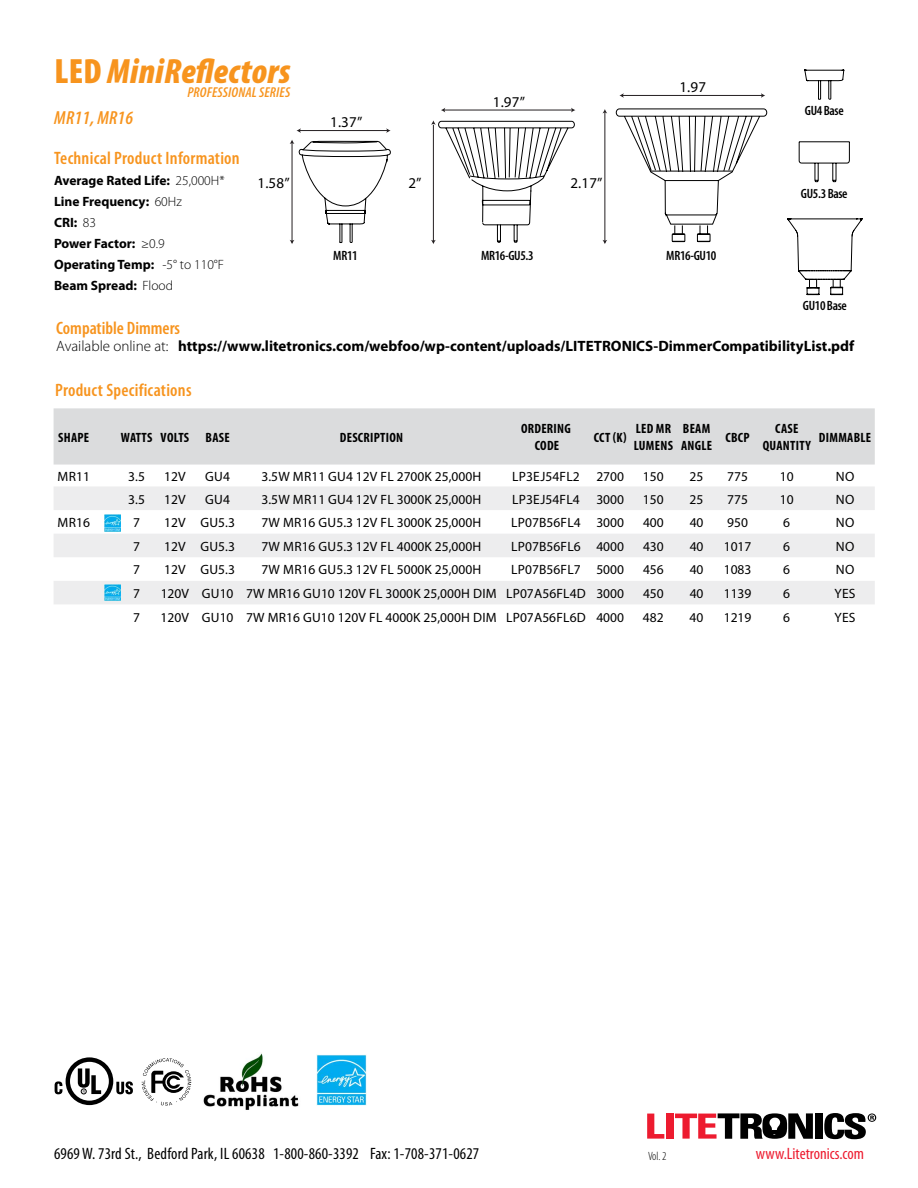
<style>
.page{position:relative;width:918px;height:1188px;background:#fff}
.page>*{position:absolute;margin:0;border:0;box-sizing:border-box;transform-origin:0 0}
.t1{font:italic 900 condensed 35.25px "Myriad Pro";letter-spacing:.01em;color:#f7941e}
.t2{font:italic 600 condensed 19.05px "Myriad Pro";letter-spacing:.01em;color:#f7941e}
.t3{font:600 condensed 18px "Myriad Pro";letter-spacing:.015em;color:#f7941e}
.t4{font:condensed 16.5px "Myriad Pro";letter-spacing:.01em;color:#000}
.t5{font:condensed 16.5px "Myriad Pro";color:#ed1b2f}
.t6{font:700 15px "Myriad Pro";color:#000}
.t7{font:15px "Myriad Pro";letter-spacing:.01em;color:#000}
.t8{font:italic 600 condensed 14.4px "Myriad Pro";letter-spacing:.01em;color:#f7941e}
.t9{font:13.5px "Myriad Pro";letter-spacing:.01em;color:#000}
.t10{font:700 13.5px/21px "Myriad Pro";color:#000}
.t11{font:700 condensed 13.5px/16.2px "Myriad Pro";letter-spacing:.02em;color:#000;text-align:center}
.t12{font:600 condensed 13.5px "Myriad Pro";letter-spacing:-.025em;color:#000}
.t13{font:300 condensed 12px "Myriad Pro";color:#000}
.s1{font-style:normal}
.s2{font-weight:300}
</style>
<div class="page">
<svg style="left:647px;top:1114px;width:17px;height:25px"></svg>
<div style="left:666px;top:1114px;width:7px;height:25px;background:#ed1b2f"></div>
<div style="left:815px;top:1113px;width:8px;height:26px;background:#000"></div>
<svg style="left:675px;top:1113px;width:138px;height:26px"></svg>
<svg style="left:824px;top:1113px;width:52px;height:26px"></svg>
<svg style="left:142px;top:1058px;width:49px;height:48px"></svg>
<img style="left:203px;top:1053px;width:96px;height:57px">
<svg style="left:55px;top:1057px;width:78px;height:48px"></svg>
<img style="left:316px;top:1054px;width:51px;height:52px">
<div style="left:54px;top:408px;width:821px;height:57px;background:#dbdcdd"></div>
<svg style="left:54px;top:487px;width:821px;height:117px;fill:#ededee"></svg>
<img style="left:105px;top:585px;width:16px;height:16px">
<img style="left:105px;top:515px;width:16px;height:16px">
<svg style="left:787px;top:218px;width:76px;height:77px"></svg>
<hr style="left:605px;top:112px;width:1px;height:131px;background:#241f21">
<hr style="left:444px;top:110px;width:129px;height:1px;background:#241f21">
<hr style="left:299px;top:130px;width:89px;height:1px;background:#241f21">
<svg style="left:441px;top:108px;width:4px;height:4px"></svg>
<svg style="left:297px;top:128px;width:4px;height:5px"></svg>
<svg style="left:603px;top:109px;width:4px;height:4px"></svg>
<svg style="left:602px;top:240px;width:5px;height:4px"></svg>
<svg style="left:571px;top:108px;width:4px;height:4px"></svg>
<svg style="left:386px;top:128px;width:5px;height:5px"></svg>
<svg style="left:616px;top:108px;width:152px;height:135px"></svg>
<hr style="left:650px;top:171px;width:83px;height:1px;background:#000">
<svg style="left:431px;top:120px;width:144px;height:124px"></svg>
<svg style="left:798px;top:141px;width:52px;height:42px"></svg>
<hr style="left:622px;top:95px;width:141px;height:1px;background:#241f21">
<svg style="left:619px;top:93px;width:5px;height:5px"></svg>
<svg style="left:290px;top:140px;width:101px;height:104px"></svg>
<svg style="left:804px;top:69px;width:41px;height:31px"></svg>
<h1 class="t1" style="left:54px;top:53px;width:238px"><span class="s1">LED</span> MiniReflectors</h1>
<p class="t8" style="left:187px;top:85px;width:104px">PROFESSIONAL SERIES</p>
<h2 class="t2" style="left:54px;top:108px;width:81px">MR11, MR16</h2>
<p class="t7" style="left:330px;top:113px;width:34px">1.37”</p>
<p class="t7" style="left:493px;top:93px;width:34px">1.97”</p>
<p class="t7" style="left:679px;top:78px;width:28px">1.97</p>
<h3 class="t3" style="left:54px;top:148px;width:187px">Technical Product Information</h3>
<p class="t10" style="left:54px;top:169px;width:172px">Average Rated Life: <span class="s2">25,000H*<br></span>Line Frequency: <span class="s2">60Hz<br></span>CRI: <span class="s2">83<br></span>Power Factor: <span class="s2">≥0.9<br></span>Operating Temp: <span class="s2">-5° to 110°F<br></span>Beam Spread: <span class="s2">Flood</span></p>
<p class="t7" style="left:258px;top:174px;width:34px">1.58”</p>
<p class="t7" style="left:408px;top:174px;width:15px">2”</p>
<p class="t7" style="left:570px;top:174px;width:34px">2.17”</p>
<p class="t12" style="left:333px;top:248px;width:26px">MR11</p>
<p class="t12" style="left:481px;top:248px;width:54px">MR16-GU5.3</p>
<p class="t12" style="left:666px;top:248px;width:52px">MR16-GU10</p>
<p class="t12" style="left:805px;top:103px;width:40px">GU4 Base</p>
<p class="t12" style="left:801px;top:186px;width:48px">GU5.3 Base</p>
<p class="t12" style="left:803px;top:298px;width:46px">GU10 Base</p>
<h3 class="t3" style="left:56px;top:318px;width:126px">Compatible Dimmers</h3>
<p class="t6" style="left:56px;top:336px;width:800px"><span class="s2">Available online at:</span> https://www.litetronics.com/webfoo/wp-content/uploads/LITETRONICS-DimmerCompatibilityList.pdf</p>
<h3 class="t3" style="left:55px;top:380px;width:138px">Product Specifications</h3>
<p class="t11" style="left:58px;top:429px;width:33px">SHAPE</p>
<p class="t11" style="left:121px;top:429px;width:110px">WATTS VOLTS BASE</p>
<p class="t11" style="left:340px;top:429px;width:65px">DESCRIPTION</p>
<p class="t11" style="left:521px;top:421px;width:51px">ORDERING<br>CODE</p>
<p class="t11" style="left:594px;top:429px;width:34px">CCT (K)</p>
<p class="t11" style="left:634px;top:421px;width:41px;text-align:left">LED MR<br>LUMENS</p>
<p class="t11" style="left:681px;top:421px;width:33px;text-align:left">BEAM<br>ANGLE</p>
<p class="t11" style="left:726px;top:429px;width:26px">CBCP</p>
<p class="t11" style="left:763px;top:421px;width:50px">CASE<br>QUANTITY</p>
<p class="t11" style="left:819px;top:429px;width:54px">DIMMABLE</p>
<p class="t9" style="left:58px;top:468px;width:34px">MR11</p>
<p class="t9" style="left:128px;top:468px;width:18px">3.5</p>
<p class="t9" style="left:164px;top:468px;width:23px">12V</p>
<p class="t9" style="left:205px;top:468px;width:26px">GU4</p>
<p class="t9" style="left:262px;top:468px;width:221px">3.5W MR11 GU4 12V FL 2700K 25,000H</p>
<p class="t9" style="left:512px;top:468px;width:113px">LP3EJ54FL2 2700</p>
<p class="t9" style="left:643px;top:468px;width:22px">150</p>
<p class="t9" style="left:690px;top:468px;width:15px">25</p>
<p class="t9" style="left:727px;top:468px;width:22px">775</p>
<p class="t9" style="left:780px;top:468px;width:15px">10</p>
<p class="t9" style="left:836px;top:468px;width:20px">NO</p>
<p class="t9" style="left:128px;top:491px;width:18px">3.5</p>
<p class="t9" style="left:164px;top:491px;width:23px">12V</p>
<p class="t9" style="left:205px;top:491px;width:26px">GU4</p>
<p class="t9" style="left:262px;top:491px;width:221px">3.5W MR11 GU4 12V FL 3000K 25,000H</p>
<p class="t9" style="left:512px;top:491px;width:113px">LP3EJ54FL4 3000</p>
<p class="t9" style="left:643px;top:491px;width:22px">150</p>
<p class="t9" style="left:690px;top:491px;width:15px">25</p>
<p class="t9" style="left:727px;top:491px;width:22px">775</p>
<p class="t9" style="left:780px;top:491px;width:15px">10</p>
<p class="t9" style="left:836px;top:491px;width:20px">NO</p>
<p class="t9" style="left:58px;top:514px;width:34px">MR16</p>
<p class="t9" style="left:133px;top:514px;width:8px">7</p>
<p class="t9" style="left:164px;top:514px;width:72px">12V GU5.3</p>
<p class="t9" style="left:262px;top:514px;width:221px">7W MR16 GU5.3 12V FL 3000K 25,000H</p>
<p class="t9" style="left:511px;top:514px;width:114px">LP07B56FL4 3000</p>
<p class="t9" style="left:643px;top:514px;width:22px">400</p>
<p class="t9" style="left:690px;top:514px;width:15px">40</p>
<p class="t9" style="left:727px;top:514px;width:22px">950</p>
<p class="t9" style="left:783px;top:514px;width:8px">6</p>
<p class="t9" style="left:836px;top:514px;width:20px">NO</p>
<p class="t9" style="left:133px;top:538px;width:8px">7</p>
<p class="t9" style="left:164px;top:538px;width:72px">12V GU5.3</p>
<p class="t9" style="left:262px;top:538px;width:221px">7W MR16 GU5.3 12V FL 4000K 25,000H</p>
<p class="t9" style="left:511px;top:538px;width:114px">LP07B56FL6 4000</p>
<p class="t9" style="left:643px;top:538px;width:22px">430</p>
<p class="t9" style="left:690px;top:538px;width:15px">40</p>
<p class="t9" style="left:724px;top:538px;width:29px">1017</p>
<p class="t9" style="left:783px;top:538px;width:8px">6</p>
<p class="t9" style="left:836px;top:538px;width:20px">NO</p>
<p class="t9" style="left:133px;top:562px;width:8px">7</p>
<p class="t9" style="left:164px;top:562px;width:72px">12V GU5.3</p>
<p class="t9" style="left:262px;top:562px;width:221px">7W MR16 GU5.3 12V FL 5000K 25,000H</p>
<p class="t9" style="left:511px;top:562px;width:114px">LP07B56FL7 5000</p>
<p class="t9" style="left:643px;top:562px;width:22px">456</p>
<p class="t9" style="left:690px;top:562px;width:15px">40</p>
<p class="t9" style="left:724px;top:562px;width:29px">1083</p>
<p class="t9" style="left:783px;top:562px;width:8px">6</p>
<p class="t9" style="left:836px;top:562px;width:20px">NO</p>
<p class="t9" style="left:133px;top:585px;width:8px">7</p>
<p class="t9" style="left:161px;top:585px;width:465px">120V GU10 7W MR16 GU10 120V FL 3000K 25,000H DIM LP07A56FL4D 3000</p>
<p class="t9" style="left:643px;top:585px;width:22px">450</p>
<p class="t9" style="left:690px;top:585px;width:15px">40</p>
<p class="t9" style="left:724px;top:585px;width:29px">1139</p>
<p class="t9" style="left:783px;top:585px;width:8px">6</p>
<p class="t9" style="left:835px;top:585px;width:23px">YES</p>
<p class="t9" style="left:133px;top:609px;width:8px">7</p>
<p class="t9" style="left:161px;top:609px;width:465px">120V GU10 7W MR16 GU10 120V FL 4000K 25,000H DIM LP07A56FL6D 4000</p>
<p class="t9" style="left:643px;top:609px;width:22px">482</p>
<p class="t9" style="left:690px;top:609px;width:15px">40</p>
<p class="t9" style="left:724px;top:609px;width:29px">1219</p>
<p class="t9" style="left:783px;top:609px;width:8px">6</p>
<p class="t9" style="left:835px;top:609px;width:23px">YES</p>
<p class="t4" style="left:54px;top:1144px;width:427px">6969 W. 73rd St., Bedford Park, IL 60638 1-800-860-3392 Fax: 1-708-371-0627</p>
<p class="t13" style="left:648px;top:1148px;width:20px">Vol. 2</p>
<p class="t5" style="left:756px;top:1144px;width:110px">www.Litetronics.com</p>
</div>
